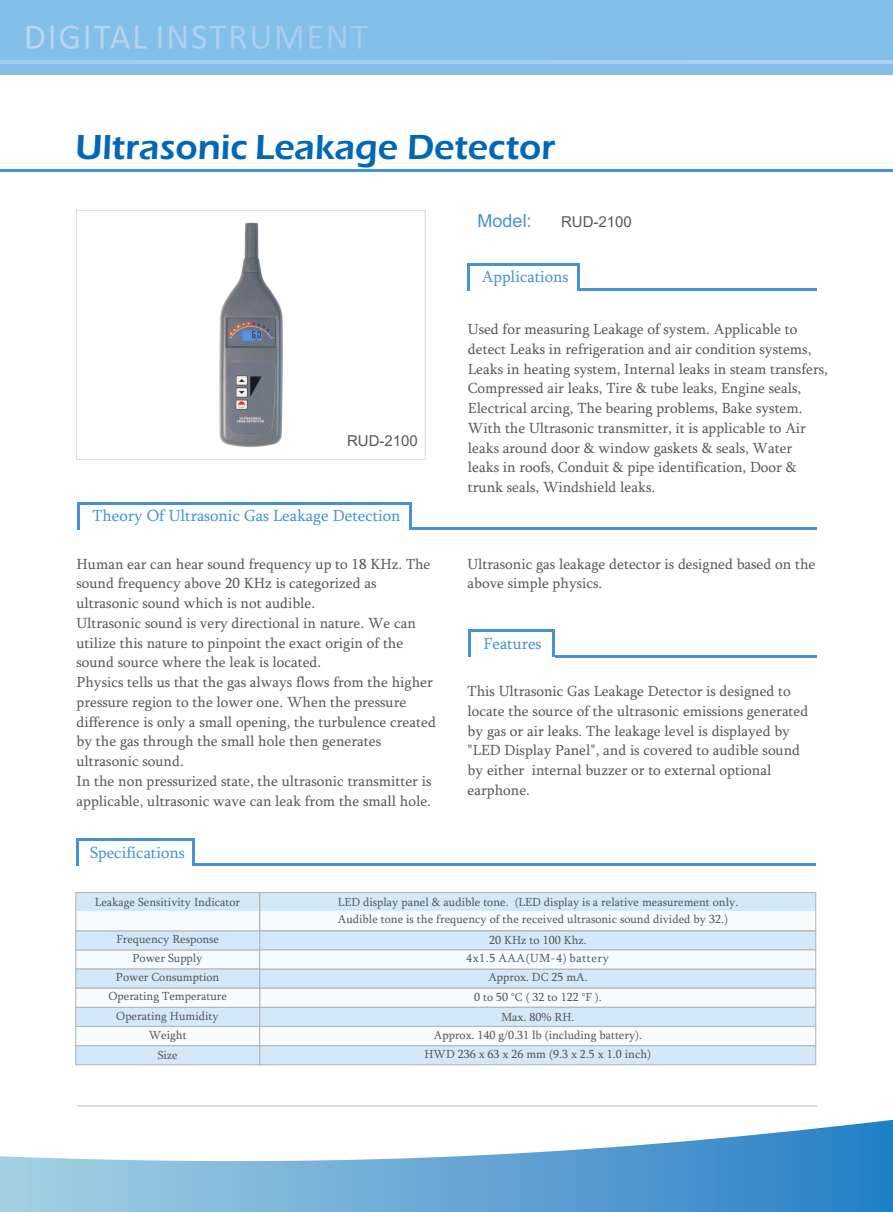
<style>
.page{position:relative;width:893px;height:1212px;background:#fff}
.page>*{position:absolute;margin:0;border:0;box-sizing:border-box;transform-origin:0 0}
.t1{font:600 36px "Eras ITC";color:#0068b7}
.t2{font:18px "Arial";color:#4693d0}
.t3{font:16.5px "Sylfaen";color:#4693d0}
.t4{font:15px/19.8px "Sylfaen";color:#595857}
.t5{font:15px "Arial";color:#595857}
.t6{font:12px/19.2px "Sylfaen";color:#595857;text-align:center}
.t7{font:12px "Sylfaen";letter-spacing:.05em;color:#595857}
</style>
<div class="page">
<svg style="left:0;top:1120px;width:893px;height:92px"></svg>
<hr style="left:0;top:169px;width:893px;height:2px;background:#4693d0">
<hr style="left:77px;top:1105px;width:739px;height:2px;background:#dcdddd">
<img style="left:219px;top:222px;width:64px;height:226px">
<div style="left:76px;top:210px;width:350px;height:250px;border:1px solid #dcdddd"></div>
<div style="left:0;top:0;width:893px;height:74px;background:#82c0ea"></div>
<hr style="left:0;top:60px;width:893px;height:3px;background:#a8cded">
<svg style="left:27px;top:26px;width:103px;height:23px"></svg>
<hr style="left:578px;top:289px;width:238px;height:2px;background:#4693d0">
<hr style="left:468px;top:263px;width:112px;height:2px;background:#4693d0">
<hr style="left:578px;top:263px;width:2px;height:28px;background:#4693d0">
<hr style="left:468px;top:263px;width:2px;height:28px;background:#4693d0">
<hr style="left:555px;top:655px;width:261px;height:2px;background:#4693d0">
<hr style="left:469px;top:630px;width:86px;height:2px;background:#4693d0">
<hr style="left:553px;top:630px;width:2px;height:27px;background:#4693d0">
<hr style="left:469px;top:630px;width:2px;height:27px;background:#4693d0">
<hr style="left:410px;top:527px;width:406px;height:2px;background:#4693d0">
<hr style="left:78px;top:502px;width:334px;height:2px;background:#4693d0">
<hr style="left:410px;top:502px;width:2px;height:27px;background:#4693d0">
<hr style="left:78px;top:502px;width:2px;height:27px;background:#4693d0">
<div style="left:75px;top:1007px;width:185px;height:20px;background:#d3e9f9"></div>
<div style="left:75px;top:1045px;width:185px;height:20px;background:#d3e9f9;border:1px solid #b5b5b6"></div>
<div style="left:76px;top:892px;width:184px;height:19px;background:#d3e9f9"></div>
<div style="left:260px;top:892px;width:556px;height:19px;background:#d3e9f9"></div>
<div style="left:259px;top:968px;width:557px;height:21px;background:#d3e9f9;border:1px solid #b5b5b6"></div>
<div style="left:75px;top:949px;width:185px;height:20px;background:#f8fbfe;border:1px solid #b5b5b6"></div>
<div style="left:75px;top:1026px;width:185px;height:20px;background:#f8fbfe;border:1px solid #b5b5b6"></div>
<div style="left:75px;top:930px;width:185px;height:20px;background:#d3e9f9;border:1px solid #b5b5b6"></div>
<div style="left:76px;top:912px;width:184px;height:19px;background:#f8fbfe"></div>
<div style="left:260px;top:912px;width:556px;height:19px;background:#f8fbfe"></div>
<div style="left:259px;top:930px;width:557px;height:20px;background:#d3e9f9;border:1px solid #b5b5b6"></div>
<div style="left:259px;top:949px;width:557px;height:20px;background:#f8fbfe;border:1px solid #b5b5b6"></div>
<div style="left:75px;top:968px;width:185px;height:21px;background:#d3e9f9;border:1px solid #b5b5b6"></div>
<div style="left:259px;top:988px;width:557px;height:20px;background:#f8fbfe;border:1px solid #b5b5b6"></div>
<div style="left:75px;top:988px;width:185px;height:20px;background:#f8fbfe;border:1px solid #b5b5b6"></div>
<div style="left:259px;top:1007px;width:557px;height:20px;background:#d3e9f9;border:1px solid #b5b5b6"></div>
<div style="left:259px;top:1045px;width:557px;height:20px;background:#d3e9f9;border:1px solid #b5b5b6"></div>
<div style="left:259px;top:1026px;width:557px;height:20px;background:#f8fbfe;border:1px solid #b5b5b6"></div>
<hr style="left:193px;top:864px;width:623px;height:2px;background:#4693d0">
<hr style="left:77px;top:838px;width:118px;height:2px;background:#4693d0">
<hr style="left:193px;top:838px;width:2px;height:28px;background:#4693d0">
<hr style="left:77px;top:838px;width:2px;height:28px;background:#4693d0">
<div style="left:75px;top:892px;width:185px;height:39px;border:1px solid #b5b5b6"></div>
<div style="left:259px;top:892px;width:557px;height:39px;border:1px solid #b5b5b6"></div>
<h1 class="t1" style="left:75px;top:134px;width:481px">Ultrasonic Leakage Detector</h1>
<p class="t2" style="left:478px;top:214px;width:56px">Model:</p>
<p class="t5" style="left:561px;top:212px;width:72px">RUD-2100</p>
<p class="t5" style="left:347px;top:430px;width:72px">RUD-2100</p>
<p class="t3" style="left:93px;top:509px;width:310px">Theory Of Ultrasonic Gas Leakage Detection</p>
<p class="t4" style="left:77px;top:555px;width:361px">Human ear can hear sound frequency up to 18 KHz. The sound frequency above 20 KHz is categorized as ultrasonic sound which is not audible.<br>Ultrasonic sound is very directional in nature. We can utilize this nature to pinpoint the exact origin of the sound source where the leak is located.<br>Physics tells us that the gas always flows from the higher pressure region to the lower one. When the pressure difference is only a small opening, the turbulence created by the gas through the small hole then generates ultrasonic sound.<br>In the non pressurized state, the ultrasonic transmitter is applicable, ultrasonic wave can leak from the small hole.</p>
<p class="t3" style="left:90px;top:845px;width:96px">Specifications</p>
<p class="t3" style="left:482px;top:270px;width:88px">Applications</p>
<p class="t4" style="left:468px;top:321px;width:361px">Used for measuring Leakage of system. Applicable to detect Leaks in refrigeration and air condition systems, Leaks in heating system, Internal leaks in steam transfers, Compressed air leaks, Tire &amp; tube leaks, Engine seals, Electrical arcing, The bearing problems, Bake system.<br>With the Ultrasonic transmitter, it is applicable to Air leaks around door &amp; window gaskets &amp; seals, Water<br>leaks in roofs, Conduit &amp; pipe identification, Door &amp; trunk seals, Windshield leaks.</p>
<p class="t4" style="left:467px;top:555px;width:349px">Ultrasonic gas leakage detector is designed based on the above simple physics.</p>
<p class="t3" style="left:484px;top:637px;width:59px">Features</p>
<p class="t4" style="left:468px;top:683px;width:342px">This Ultrasonic Gas Leakage Detector is designed to locate the source of the ultrasonic emissions generated by gas or air leaks. The leakage level is displayed by "LED Display Panel", and is covered to audible sound by either internal buzzer or to external optional earphone.</p>
<p class="t6" style="left:95px;top:893px;width:147px">Leakage Sensitivity Indicator</p>
<p class="t6" style="left:116px;top:930px;width:104px">Frequency Response</p>
<p class="t6" style="left:489px;top:932px;width:99px">20 KHz to 100 Khz.</p>
<p class="t6" style="left:338px;top:894px;width:402px;line-height:17.4px;text-align:left">LED display panel &amp; audible tone. (LED display is a relative measurement only.<br>Audible tone is the frequency of the received ultrasonic sound divided by 32.)</p>
<p class="t6" style="left:109px;top:950px;width:120px">Power Supply<br>Power Consumption<br>Operating Temperature<br>Operating Humidity<br>Weight</p>
<p class="t6" style="left:158px;top:1047px;width:22px">Size</p>
<p class="t7" style="left:466px;top:953px;width:144px">4x1.5 AAA(UM-4) battery</p>
<p class="t6" style="left:474px;top:969px;width:129px;line-height:19.8px">Approx. DC 25 mA.<br>0 to 50 °C ( 32 to 122 °F ).<br>Max. 80% RH.</p>
<p class="t6" style="left:424px;top:1026px;width:228px">Approx. 140 g/0.31 lb (including battery).<br>HWD 236 x 63 x 26 mm (9.3 x 2.5 x 1.0 inch)</p>
</div>
